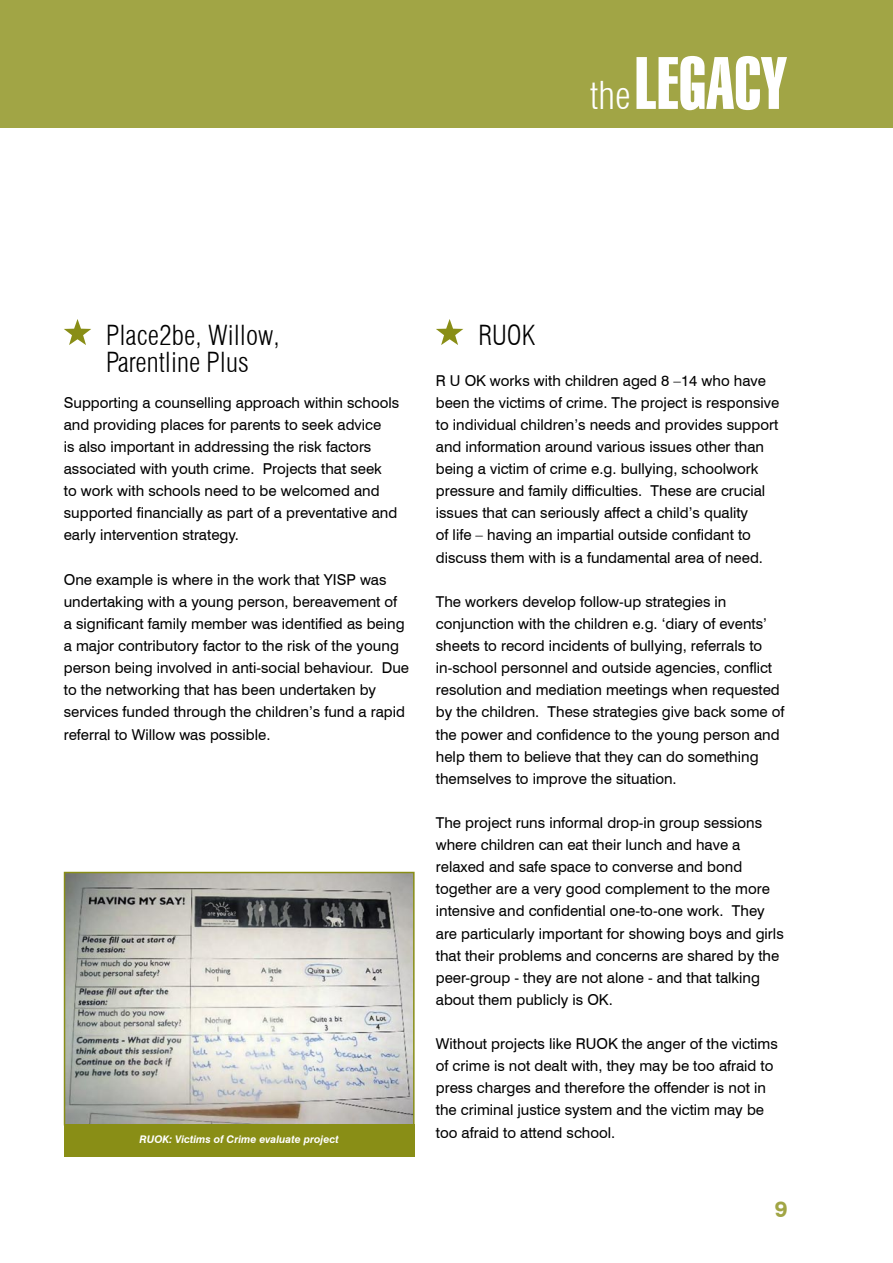
<style>
.page{position:relative;width:893px;height:1263px;background:#fff}
.page>*{position:absolute;margin:0;border:0;box-sizing:border-box;transform-origin:0 0}
.t1{font:72px "Swiss 911 BT Extra Compressed";color:#fff}
.SubHeading1{font:300 condensed 27px "Swiss 721 BT";color:#000}
.t2{font:700 22.5px "Swiss 721 BT";color:#a1a545}
.Body1{font:15px/22px "Swiss 721 BT";color:#000}
.Body1-2{font:italic 700 10.5px "Swiss 721 BT";color:#fff}
.s1{font-family:"Swiss 721 BT";font-weight:300;font-stretch:condensed;font-size:37.5px}
</style>
<div class="page">
<div style="left:0;top:0;width:893px;height:128px;background:#a1a545"></div>
<svg style="left:64px;top:319px;width:27px;height:26px"></svg>
<svg style="left:436px;top:319px;width:27px;height:26px"></svg>
<img style="left:67px;top:875px;width:345px;height:247px">
<div style="left:64px;top:872px;width:351px;height:253px;border:2px solid #898e16"></div>
<div style="left:64px;top:1124px;width:351px;height:33px;background:#898e16"></div>
<h1 class="t1" style="left:590px;top:43px;width:198px"><span class="s1">the</span> LEGACY</h1>
<p class="SubHeading1" style="left:106px;top:319px;width:175px">Place2be, Willow,</p>
<p class="SubHeading1" style="left:106px;top:346px;width:144px">Parentline Plus</p>
<p class="Body1" style="left:64px;top:391px;width:337px">Supporting a counselling approach within schools and providing places for parents to seek advice<br>is also important in addressing the risk factors associated with youth crime. Projects that seek<br>to work with schools need to be welcomed and supported financially as part of a preventative and early intervention strategy.</p>
<p class="Body1" style="left:64px;top:568px;width:347px">One example is where in the work that YISP was undertaking with a young person, bereavement of a significant family member was identified as being a major contributory factor to the risk of the young person being involved in anti-social behaviour. Due to the networking that has been undertaken by services funded through the children’s fund a rapid referral to Willow was possible.</p>
<p class="Body1-2" style="left:139px;top:1132px;width:201px">RUOK: Victims of Crime evaluate project</p>
<p class="SubHeading1" style="left:478px;top:319px;width:58px">RUOK</p>
<p class="Body1" style="left:436px;top:369px;width:345px">R U OK works with children aged 8 –14 who have been the victims of crime. The project is responsive to individual children’s needs and provides support and information around various issues other than being a victim of crime e.g. bullying, schoolwork pressure and family difficulties. These are crucial issues that can seriously affect a child’s quality<br>of life – having an impartial outside confidant to discuss them with is a fundamental area of need.</p>
<p class="Body1" style="left:436px;top:590px;width:350px">The workers develop follow-up strategies in conjunction with the children e.g. ‘diary of events’ sheets to record incidents of bullying, referrals to in-school personnel and outside agencies, conflict resolution and mediation meetings when requested by the children. These strategies give back some of the power and confidence to the young person and help them to believe that they can do something themselves to improve the situation.</p>
<p class="Body1" style="left:436px;top:811px;width:349px">The project runs informal drop-in group sessions where children can eat their lunch and have a relaxed and safe space to converse and bond together are a very good complement to the more intensive and confidential one-to-one work. They are particularly important for showing boys and girls that their problems and concerns are shared by the peer-group - they are not alone - and that talking about them publicly is OK.</p>
<p class="Body1" style="left:436px;top:1032px;width:344px">Without projects like RUOK the anger of the victims of crime is not dealt with, they may be too afraid to press charges and therefore the offender is not in the criminal justice system and the victim may be too afraid to attend school.</p>
<h3 class="t2" style="left:775px;top:1196px;width:14px">9</h3>
</div>
